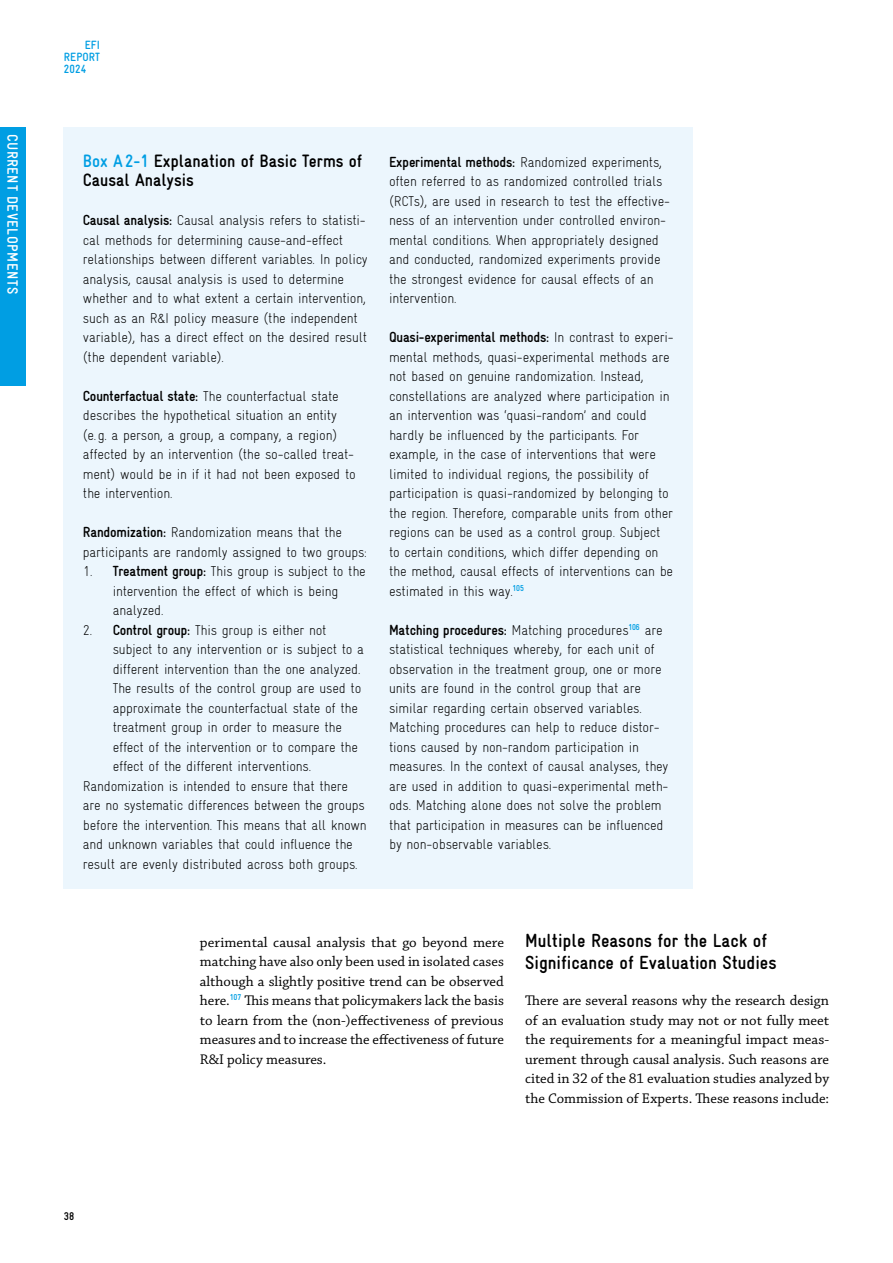
<style>
.page{position:relative;width:893px;height:1263px;background:#fff}
.page>*{position:absolute;margin:0;border:0;box-sizing:border-box;transform-origin:0 0}
.U3{font:700 19.05px/22.5px "Gravur Condensed";color:#000}
.Box_U1{font:700 18px/19.5px "Gravur Condensed";color:#000}
.t1{font:700 15px "Gravur Condensed";letter-spacing:.04em;color:#fff}
.GT{font:14.7px/19.5px "Chaparral Pro";color:#000;text-align:justify}
.Box_GT_LZ{font:700 14.7px "Gravur Condensed";letter-spacing:-.015em;color:#000}
.Box_GT_LZ-2{font:300 14.25px/19.5px "Gravur Condensed";letter-spacing:-.015em;color:#000}
.Box_GT{font:300 14.25px/19.5px "Gravur Condensed";letter-spacing:-.015em;color:#000}
.t2{font:700 12px/12px "Gravur Condensed";letter-spacing:.01em;color:#009ee3;text-align:justify}
.t3{font:700 11.25px "Gravur Condensed";color:#000}
.s1{color:#009ee3}
.s2{font-weight:700;font-size:14.7px}
.s3{font-weight:300;font-size:14.25px}
</style>
<div class="page">
<div style="left:0;top:128px;width:26px;height:258px;background:#009ee3"></div>
<div style="left:64px;top:128px;width:629px;height:761px;background:#ecf6fd"></div>
<p class="t1" style="left:21px;top:134px;width:161px;rotate:90deg">CURRENT DEVELOPMENTS</p>
<p class="t2" style="left:64px;top:39px;width:38px;text-indent:21px">EFI REPORT 2024</p>
<p class="Box_U1" style="left:83px;top:151px;width:281px"><span class="s1">Box A2-1</span> Explanation of Basic Terms of<br>Causal Analysis</p>
<p class="Box_GT_LZ-2" style="left:83px;top:210px;width:286px"><span class="s2">Causal analysis:</span> Causal analysis refers to statisti&shy;cal methods for determining cause-and-effect relationships between different variables. In policy analysis, causal analysis is used to determine whether and to what extent a certain intervention, such as an R&amp;I policy measure (the independent variable), has a direct effect on the desired result (the dependent variable).</p>
<p class="Box_GT_LZ-2" style="left:83px;top:386px;width:275px"><span class="s2">Counterfactual state:</span> The counterfactual state describes the hypothetical situation an entity (e.g. a person, a group, a company, a region) affected by an intervention (the so-called treat&shy;ment) would be in if it had not been exposed to the intervention.</p>
<p class="Box_GT_LZ-2" style="left:83px;top:522px;width:285px"><span class="s2">Randomization:</span> Randomization means that the participants are randomly assigned to two groups:</p>
<p class="Box_GT_LZ-2" style="left:113px;top:561px;width:255px;text-indent:-30px">1. <span class="s2">Treatment group:</span> This group is subject to the intervention the effect of which is being analyzed.</p>
<p class="Box_GT_LZ-2" style="left:113px;top:620px;width:253px;text-indent:-30px">2. <span class="s2">Control group:</span> This group is either not subject to any intervention or is subject to a different intervention than the one analyzed.<br>The results of the control group are used to approximate the counterfactual state of the treatment group in order to measure the effect of the intervention or to compare the effect of the different interventions.</p>
<p class="Box_GT" style="left:83px;top:776px;width:285px">Randomization is intended to ensure that there are no systematic differences between the groups before the intervention. This means that all known and unknown variables that could influence the result are evenly distributed across both groups.</p>
<p class="Box_GT_LZ-2" style="left:389px;top:152px;width:282px"><span class="s2">Experimental methods:</span> Randomized experiments, often referred to as randomized controlled trials (RCTs), are used in research to test the effective&shy;ness of an intervention under controlled environ&shy;mental conditions. When appropriately designed and conducted, randomized experiments provide the strongest evidence for causal effects of an intervention.</p>
<p class="Box_GT_LZ" style="left:389px;top:329px;width:285px">Quasi-experimental methods: <span class="s3">In contrast to experi-</span></p>
<p class="Box_GT_LZ-2" style="left:389px;top:347px;width:286px">mental methods, quasi-experimental methods are not based on genuine randomization. Instead, constellations are analyzed where participation in an intervention was ‘quasi-random’ and could hardly be influenced by the participants. For example, in the case of interventions that were limited to individual regions, the possibility of participation is quasi-randomized by belonging to the region. Therefore, comparable units from other regions can be used as a control group. Subject to certain conditions, which differ depending on the method, causal effects of interventions can be estimated in this way.<sup>105</sup></p>
<p class="Box_GT_LZ-2" style="left:389px;top:620px;width:281px"><span class="s2">Matching procedures:</span> Matching procedures<sup>106</sup> are statistical techniques whereby, for each unit of observation in the treatment group, one or more units are found in the control group that are similar regarding certain observed variables.<br>Matching procedures can help to reduce distor&shy;tions caused by non-random participation in measures. In the context of causal analyses, they are used in addition to quasi-experimental meth&shy;ods. Matching alone does not solve the problem that participation in measures can be influenced by non-observable variables.</p>
<p class="t3" style="left:64px;top:1210px;width:12px">38</p>
<p class="GT" style="left:200px;top:933px;width:306px">perimental causal analysis that go beyond mere matching have also only been used in isolated cases although a slightly positive trend can be observed here.<sup>107</sup> This means that policymakers lack the basis to learn from the (non-)effectiveness of previous measures and to increase the effectiveness of future R&amp;I policy measures.</p>
<h3 class="U3" style="left:525px;top:929px;width:253px">Multiple Reasons for the Lack of<br>Significance of Evaluation Studies</h3>
<p class="GT" style="left:525px;top:991px;width:306px">There are several reasons why the research design of an evaluation study may not or not fully meet the requirements for a meaningful impact meas&shy;urement through causal analysis. Such reasons are cited in 32 of the 81 evaluation studies analyzed by the Commission of Experts. These reasons include:</p>
</div>
